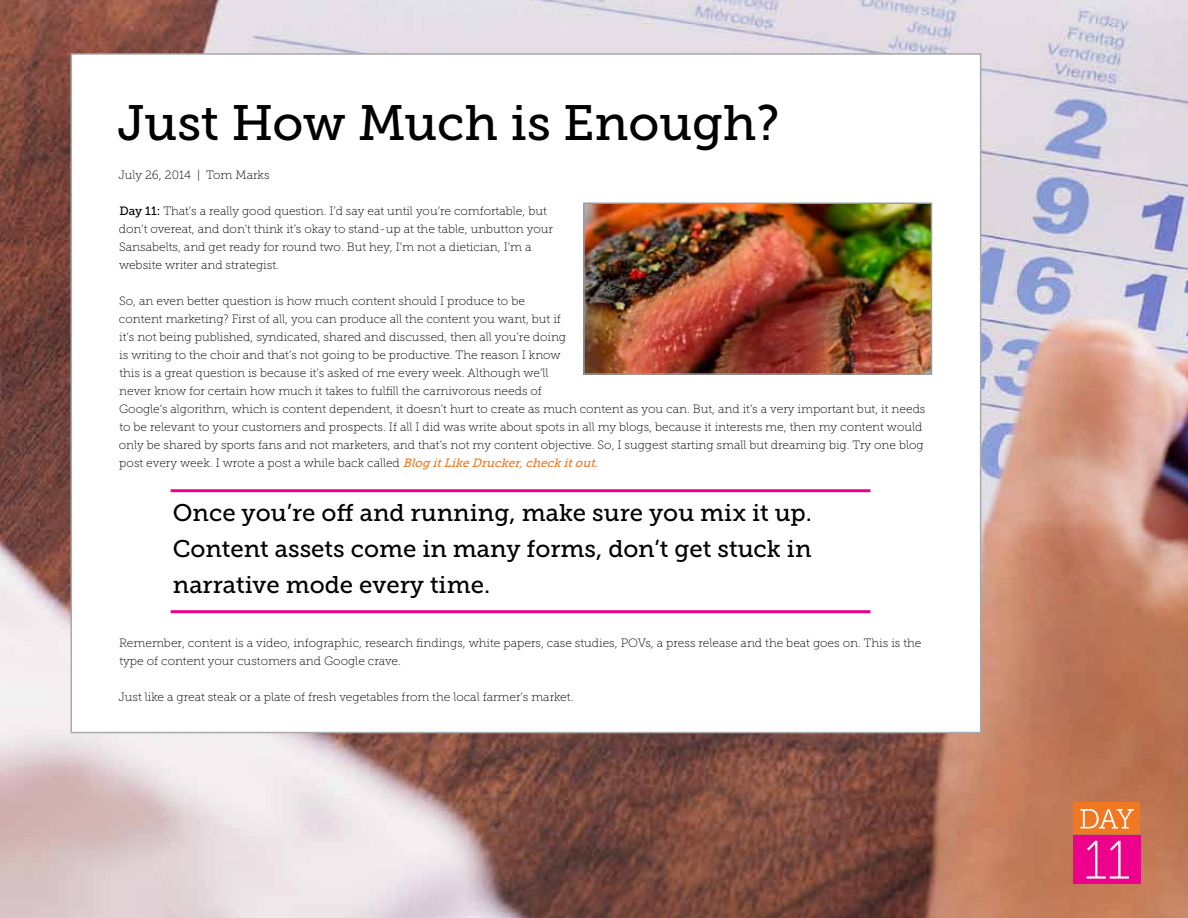
<style>
.page{position:relative;width:1188px;height:918px;background:#fff}
.page>*{position:absolute;margin:0;border:0;box-sizing:border-box;transform-origin:0 0}
.t1{font:54px "Museo Slab 100";color:#fff}
.t2{font:49.5px "Museo Slab 500";color:#000}
.t3{font:24px/36px "Museo Slab 500";color:#000;text-align:justify}
.t4{font:12px/18px "Museo Slab 100";color:#000}
.s1{font-family:"Museo Slab 500"}
.s2{font-family:"Museo Slab 500";font-style:italic;color:#f17821}
</style>
<div class="page">
<img style="left:0;top:0;width:1188px;height:918px">
<div style="left:1074px;top:802px;width:66px;height:32px;background:#f17821"></div>
<div style="left:1074px;top:836px;width:67px;height:48px;background:#ec008c"></div>
<svg style="left:1080px;top:809px;width:54px;height:19px"></svg>
<div style="left:71px;top:53px;width:910px;height:680px;background:#fff;border:2px solid #a7a9ac"></div>
<img style="left:586px;top:205px;width:343px;height:167px">
<div style="left:583px;top:202px;width:349px;height:173px;border:2px solid #949ca1"></div>
<hr style="left:171px;top:489px;width:699px;height:3px;background:#ec008c">
<hr style="left:171px;top:610px;width:699px;height:3px;background:#ec008c">
<h2 class="t2" style="left:118px;top:95px;width:664px">Just How Much is Enough?</h2>
<p class="t4" style="left:119px;top:166px;width:153px">July 26, 2014 | Tom Marks</p>
<p class="t4" style="left:119px;top:202px;width:436px"><span class="s1">Day 11:</span> That’s a really good question. I’d say eat until you’re comfortable, but don’t overeat, and don’t think it’s okay to stand-up at the table, unbutton your Sansabelts, and get ready for round two. But hey, I’m not a dietician, I’m a website writer and strategist.</p>
<p class="t4" style="left:119px;top:292px;width:808px">So, an even better question is how much content should I produce to be<br>content marketing? First of all, you can produce all the content you want, but if<br>it’s not being published, syndicated, shared and discussed, then all you’re doing<br>is writing to the choir and that’s not going to be productive. The reason I know<br>this is a great question is because it’s asked of me every week. Although we’ll<br>never know for certain how much it takes to fulfill the carnivorous needs of<br>Google’s algorithm, which is content dependent, it doesn’t hurt to create as much content as you can. But, and it’s a very important but, it needs to be relevant to your customers and prospects. If all I did was write about spots in all my blogs, because it interests me, then my content would only be shared by sports fans and not marketers, and that’s not my content objective. So, I suggest starting small but dreaming big. Try one blog post every week. I wrote a post a while back called <span class="s2">Blog itLikeDrucker,check itout.</span></p>
<h3 class="t3" style="left:173px;top:495px;width:641px">Once you’re off and running, make sure you mix it up.<br>Content assets come in many forms, don’t get stuck in narrative mode every time.</h3>
<p class="t4" style="left:119px;top:634px;width:804px">Remember, content is a video, infographic, research findings, white papers, case studies, POVs, a press release and the beat goes on. This is the type of content your customers and Google crave.</p>
<p class="t4" style="left:119px;top:688px;width:457px">Just like a great steak or a plate of fresh vegetables from the local farmer’s market.</p>
<h1 class="t1" style="left:1084px;top:831px;width:48px">11</h1>
</div>
